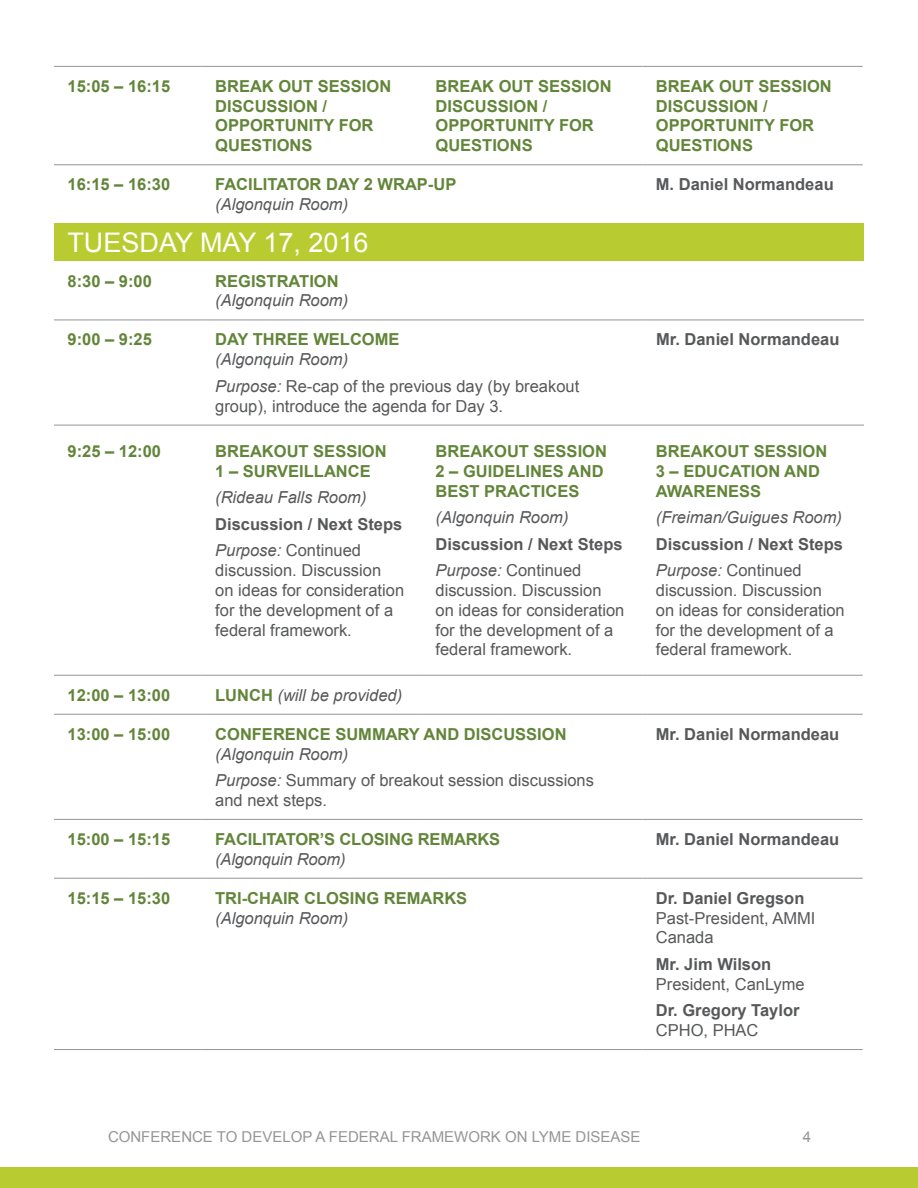
<style>
.page{position:relative;width:918px;height:1188px;background:#fff}
.page>*{position:absolute;margin:0;border:0;box-sizing:border-box;transform-origin:0 0}
.Program_-_DATE{font:27px "Arial";color:#fff}
.Program_-_Time{font:700 16.5px/19.8px "Arial";color:#628539}
.Program_-_Text{font:16.5px/19.8px "Arial";color:#57585a}
.Program_-_Text-2{font:700 16.5px/19.8px "Arial";color:#57585a}
.Program_-_Text-3{font:italic 16.5px "Arial";color:#57585a}
.Program_-_Time-2{font:italic 16.5px/19.8px "Arial";color:#57585a}
.t1{font:15px "Arial";color:#939598}
.s1{font-weight:400;font-style:italic;color:#57585a}
.s2{font-weight:700;font-style:normal;color:#628539}
.s3{font-style:italic}
.s4{font-weight:700}
.s5{font-weight:400}
</style>
<div class="page">
<div style="left:0;top:1167px;width:918px;height:21px;background:#b8cc32"></div>
<hr style="left:54px;top:66px;width:148px;height:1px;background:#939598">
<hr style="left:202px;top:66px;width:220px;height:1px;background:#939598">
<hr style="left:422px;top:66px;width:220px;height:1px;background:#939598">
<hr style="left:642px;top:66px;width:221px;height:1px;background:#939598">
<hr style="left:54px;top:164px;width:148px;height:1px;background:#939598">
<hr style="left:202px;top:164px;width:220px;height:1px;background:#939598">
<hr style="left:422px;top:164px;width:220px;height:1px;background:#939598">
<hr style="left:642px;top:164px;width:221px;height:1px;background:#939598">
<div style="left:54px;top:223px;width:810px;height:38px;background:#b8cc32"></div>
<hr style="left:54px;top:320px;width:148px;height:1px;background:#939598">
<hr style="left:202px;top:320px;width:441px;height:1px;background:#939598">
<hr style="left:643px;top:320px;width:221px;height:1px;background:#939598">
<hr style="left:54px;top:425px;width:148px;height:1px;background:#939598">
<hr style="left:202px;top:425px;width:441px;height:1px;background:#939598">
<hr style="left:643px;top:425px;width:221px;height:1px;background:#939598">
<hr style="left:54px;top:675px;width:148px;height:1px;background:#939598">
<hr style="left:202px;top:675px;width:220px;height:1px;background:#939598">
<hr style="left:422px;top:675px;width:220px;height:1px;background:#939598">
<hr style="left:642px;top:675px;width:221px;height:1px;background:#939598">
<hr style="left:54px;top:714px;width:148px;height:1px;background:#939598">
<hr style="left:202px;top:714px;width:220px;height:1px;background:#939598">
<hr style="left:422px;top:714px;width:220px;height:1px;background:#939598">
<hr style="left:642px;top:714px;width:221px;height:1px;background:#939598">
<hr style="left:54px;top:819px;width:148px;height:1px;background:#939598">
<hr style="left:202px;top:819px;width:220px;height:1px;background:#939598">
<hr style="left:422px;top:819px;width:220px;height:1px;background:#939598">
<hr style="left:642px;top:819px;width:221px;height:1px;background:#939598">
<hr style="left:54px;top:878px;width:148px;height:1px;background:#939598">
<hr style="left:202px;top:878px;width:220px;height:1px;background:#939598">
<hr style="left:422px;top:878px;width:220px;height:1px;background:#939598">
<hr style="left:642px;top:878px;width:221px;height:1px;background:#939598">
<hr style="left:54px;top:1049px;width:148px;height:1px;background:#939598">
<hr style="left:202px;top:1049px;width:220px;height:1px;background:#939598">
<hr style="left:422px;top:1049px;width:220px;height:1px;background:#939598">
<hr style="left:642px;top:1049px;width:221px;height:1px;background:#939598">
<p class="Program_-_Time" style="left:68px;top:76px;width:104px">15:05 – 16:15</p>
<p class="Program_-_Time" style="left:215px;top:76px;width:178px">BREAK OUT SESSION<br>DISCUSSION /<br>OPPORTUNITY FOR<br>QUESTIONS</p>
<p class="Program_-_Time" style="left:436px;top:76px;width:178px">BREAK OUT SESSION<br>DISCUSSION /<br>OPPORTUNITY FOR<br>QUESTIONS</p>
<p class="Program_-_Time" style="left:656px;top:76px;width:178px">BREAK OUT SESSION<br>DISCUSSION /<br>OPPORTUNITY FOR<br>QUESTIONS</p>
<p class="Program_-_Time" style="left:68px;top:175px;width:104px">16:15 – 16:30</p>
<p class="Program_-_Time" style="left:215px;top:175px;width:243px">FACILITATOR DAY 2 WRAP-UP <span class="s1">(Algonquin Room)</span></p>
<p class="Program_-_Text-2" style="left:656px;top:175px;width:179px">M. Daniel Normandeau</p>
<p class="Program_-_DATE" style="left:68px;top:227px;width:303px">TUESDAY MAY 17, 2016</p>
<p class="Program_-_Time" style="left:68px;top:271px;width:86px">8:30 – 9:00</p>
<p class="Program_-_Time-2" style="left:215px;top:271px;width:134px"><span class="s2">REGISTRATION </span>(Algonquin Room)</p>
<p class="Program_-_Time" style="left:68px;top:330px;width:86px">9:00 – 9:25</p>
<p class="Program_-_Time" style="left:215px;top:330px;width:186px">DAY THREE WELCOME <span class="s1">(Algonquin Room)</span></p>
<p class="Program_-_Text" style="left:215px;top:376px;width:366px"><span class="s3">Purpose:</span> Re-cap of the previous day (by breakout group), introduce the agenda for Day 3.</p>
<p class="Program_-_Text-2" style="left:656px;top:330px;width:185px">Mr. Daniel Normandeau</p>
<p class="Program_-_Time" style="left:68px;top:441px;width:95px">9:25 – 12:00</p>
<p class="Program_-_Time" style="left:215px;top:441px;width:173px">BREAKOUT SESSION<br>1 – SURVEILLANCE</p>
<p class="Program_-_Text-3" style="left:215px;top:487px;width:153px">(Rideau Falls Room)</p>
<p class="Program_-_Text-2" style="left:215px;top:514px;width:189px">Discussion / Next Steps</p>
<p class="Program_-_Text" style="left:215px;top:541px;width:190px"><span class="s3">Purpose:</span> Continued discussion. Discussion<br>on ideas for consideration for the development of a federal framework.</p>
<p class="Program_-_Time" style="left:436px;top:441px;width:173px">BREAKOUT SESSION<br>2 – GUIDELINES AND<br>BEST PRACTICES</p>
<p class="Program_-_Text-3" style="left:436px;top:507px;width:134px">(Algonquin Room)</p>
<p class="Program_-_Text-2" style="left:436px;top:534px;width:189px">Discussion / Next Steps</p>
<p class="Program_-_Text" style="left:436px;top:561px;width:190px"><span class="s3">Purpose:</span> Continued discussion. Discussion<br>on ideas for consideration for the development of a federal framework.</p>
<p class="Program_-_Time" style="left:68px;top:685px;width:104px">12:00 – 13:00</p>
<p class="Program_-_Time-2" style="left:215px;top:685px;width:189px"><span class="s2">LUNCH</span> (will be provided)</p>
<p class="Program_-_Time" style="left:68px;top:724px;width:104px">13:00 – 15:00</p>
<p class="Program_-_Time" style="left:215px;top:724px;width:353px">CONFERENCE SUMMARY AND DISCUSSION <span class="s1">(Algonquin Room)</span></p>
<p class="Program_-_Text" style="left:215px;top:770px;width:380px"><span class="s3">Purpose:</span> Summary of breakout session discussions and next steps.</p>
<p class="Program_-_Time" style="left:656px;top:441px;width:173px">BREAKOUT SESSION<br>3 – EDUCATION AND<br>AWARENESS</p>
<p class="Program_-_Text-3" style="left:656px;top:507px;width:188px">(Freiman/Guigues Room)</p>
<p class="Program_-_Text-2" style="left:656px;top:534px;width:189px">Discussion / Next Steps</p>
<p class="Program_-_Text" style="left:656px;top:561px;width:190px"><span class="s3">Purpose:</span> Continued discussion. Discussion<br>on ideas for consideration for the development of a federal framework.</p>
<p class="Program_-_Text-2" style="left:656px;top:724px;width:185px">Mr. Daniel Normandeau</p>
<p class="Program_-_Time" style="left:68px;top:829px;width:104px">15:00 – 15:15</p>
<p class="Program_-_Time" style="left:215px;top:829px;width:287px">FACILITATOR’S CLOSING REMARKS <span class="s1">(Algonquin Room)</span></p>
<p class="Program_-_Text-2" style="left:656px;top:829px;width:185px">Mr. Daniel Normandeau</p>
<p class="Program_-_Time" style="left:68px;top:888px;width:104px">15:15 – 15:30</p>
<p class="Program_-_Time" style="left:215px;top:888px;width:254px">TRI-CHAIR CLOSING REMARKS <span class="s1">(Algonquin Room)</span></p>
<p class="Program_-_Text" style="left:656px;top:888px;width:161px"><span class="s4">Dr. Daniel Gregson<br></span>Past-President, AMMI<br>Canada</p>
<p class="Program_-_Text" style="left:656px;top:954px;width:150px"><span class="s4">Mr. Jim Wilson<br></span>President, CanLyme</p>
<p class="Program_-_Text-2" style="left:656px;top:1001px;width:145px">Dr. Gregory Taylor<br><span class="s5">CPHO, PHAC</span></p>
<p class="t1" style="left:108px;top:1128px;width:534px">CONFERENCE TO DEVELOP A FEDERAL FRAMEWORK ON LYME DISEASE</p>
<p class="t1" style="left:803px;top:1128px;width:10px">4</p>
</div>
